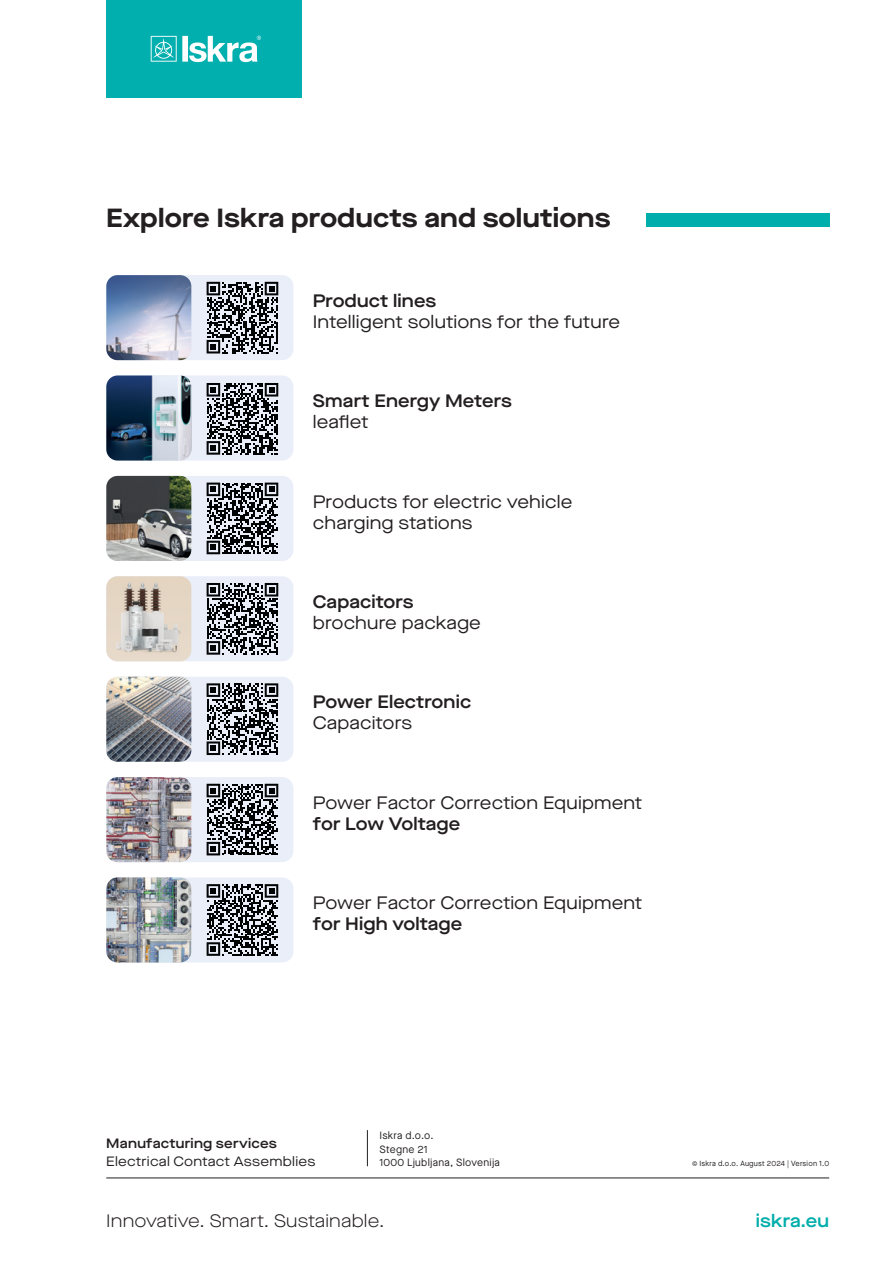
<style>
.page{position:relative;width:893px;height:1263px;background:#fff}
.page>*{position:absolute;margin:0;border:0;box-sizing:border-box;transform-origin:0 0}
.t1{font:700 expanded 26.25px "Maison Neue";letter-spacing:.005em;color:#231f20}
.t2{font:expanded 18px "Maison Neue";letter-spacing:.005em;color:#231f20}
.t3{font:600 expanded 18px "Maison Neue";letter-spacing:.005em;color:#231f20}
.t4{font:300 expanded 18px "Maison Neue";letter-spacing:.005em;color:#231f20}
.t5{font:600 expanded 18px "Maison Neue";letter-spacing:.005em;color:#00aeab}
.t6{font:expanded 13.5px "Maison Neue";letter-spacing:.015em;color:#231f20}
.t7{font:600 expanded 13.5px "Maison Neue";letter-spacing:.015em;color:#231f20}
.t8{font:10.5px "Maison Neue";letter-spacing:.025em;color:#231f20}
.t9{font:7.5px "Maison Neue";letter-spacing:.025em;color:#231f20}
</style>
<div class="page">
<hr style="left:106px;top:1178px;width:723px;height:1px;background:#231f20">
<hr style="left:367px;top:1130px;width:1px;height:36px;background:#231f20">
<div style="left:106px;top:0;width:196px;height:98px;background:#00afae"></div>
<svg style="left:151px;top:36px;width:110px;height:26px"></svg>
<div style="left:646px;top:213px;width:183px;height:14px;background:#00aeab"></div>
<div style="left:106px;top:275px;width:187px;height:85px;background:#e9eef8;border-radius:11px"></div>
<img style="left:106px;top:275px;width:85px;height:85px">
<svg style="left:207px;top:282px;width:71px;height:71px"></svg>
<div style="left:106px;top:375px;width:187px;height:86px;background:#e9eef8;border-radius:11px"></div>
<img style="left:106px;top:375px;width:85px;height:86px">
<svg style="left:207px;top:383px;width:71px;height:72px"></svg>
<div style="left:106px;top:476px;width:187px;height:85px;background:#e9eef8;border-radius:11px"></div>
<img style="left:106px;top:476px;width:85px;height:85px">
<svg style="left:207px;top:483px;width:71px;height:71px"></svg>
<div style="left:106px;top:576px;width:187px;height:85px;background:#e9eef8;border-radius:11px"></div>
<img style="left:106px;top:576px;width:85px;height:85px">
<svg style="left:207px;top:583px;width:71px;height:72px"></svg>
<div style="left:106px;top:677px;width:187px;height:85px;background:#e9eef8;border-radius:11px"></div>
<img style="left:106px;top:677px;width:85px;height:85px">
<svg style="left:207px;top:683px;width:71px;height:72px"></svg>
<div style="left:106px;top:777px;width:187px;height:85px;background:#e9eef8;border-radius:11px"></div>
<img style="left:106px;top:777px;width:85px;height:85px">
<div style="left:106px;top:877px;width:187px;height:85px;background:#e9eef8;border-radius:11px"></div>
<img style="left:106px;top:877px;width:85px;height:85px">
<svg style="left:207px;top:784px;width:71px;height:71px"></svg>
<svg style="left:207px;top:884px;width:71px;height:72px"></svg>
<p class="t1" style="left:106px;top:199px;width:506px">Explore Iskra products and solutions</p>
<p class="t3" style="left:313px;top:288px;width:125px">Product lines</p>
<p class="t2" style="left:313px;top:310px;width:309px">Intelligent solutions for the future</p>
<p class="t3" style="left:313px;top:388px;width:201px">Smart Energy Meters</p>
<p class="t2" style="left:313px;top:410px;width:57px">leaflet</p>
<p class="t2" style="left:313px;top:489px;width:261px">Products for electric vehicle</p>
<p class="t2" style="left:313px;top:510px;width:161px">charging stations</p>
<p class="t3" style="left:313px;top:589px;width:102px">Capacitors</p>
<p class="t2" style="left:313px;top:611px;width:170px">brochure package</p>
<p class="t3" style="left:313px;top:690px;width:160px">Power Electronic</p>
<p class="t2" style="left:313px;top:711px;width:101px">Capacitors</p>
<p class="t2" style="left:313px;top:790px;width:331px">Power Factor Correction Equipment</p>
<p class="t3" style="left:313px;top:811px;width:149px">for Low Voltage</p>
<p class="t2" style="left:313px;top:891px;width:331px">Power Factor Correction Equipment</p>
<p class="t3" style="left:313px;top:911px;width:151px">for High voltage</p>
<p class="t8" style="left:379px;top:1128px;width:56px">Iskra d.o.o.</p>
<p class="t8" style="left:379px;top:1142px;width:50px">Stegne 21</p>
<p class="t8" style="left:379px;top:1155px;width:122px">1000 Ljubljana, Slovenija</p>
<p class="t7" style="left:106px;top:1134px;width:172px">Manufacturing services</p>
<p class="t6" style="left:106px;top:1152px;width:211px">Electrical Contact Assemblies</p>
<p class="t9" style="left:692px;top:1158px;width:139px">© Iskra d.o.o. August 2024 | Version 1.0</p>
<p class="t4" style="left:106px;top:1209px;width:280px">Innovative. Smart. Sustainable.</p>
<p class="t5" style="left:756px;top:1208px;width:75px">iskra.eu</p>
</div>
